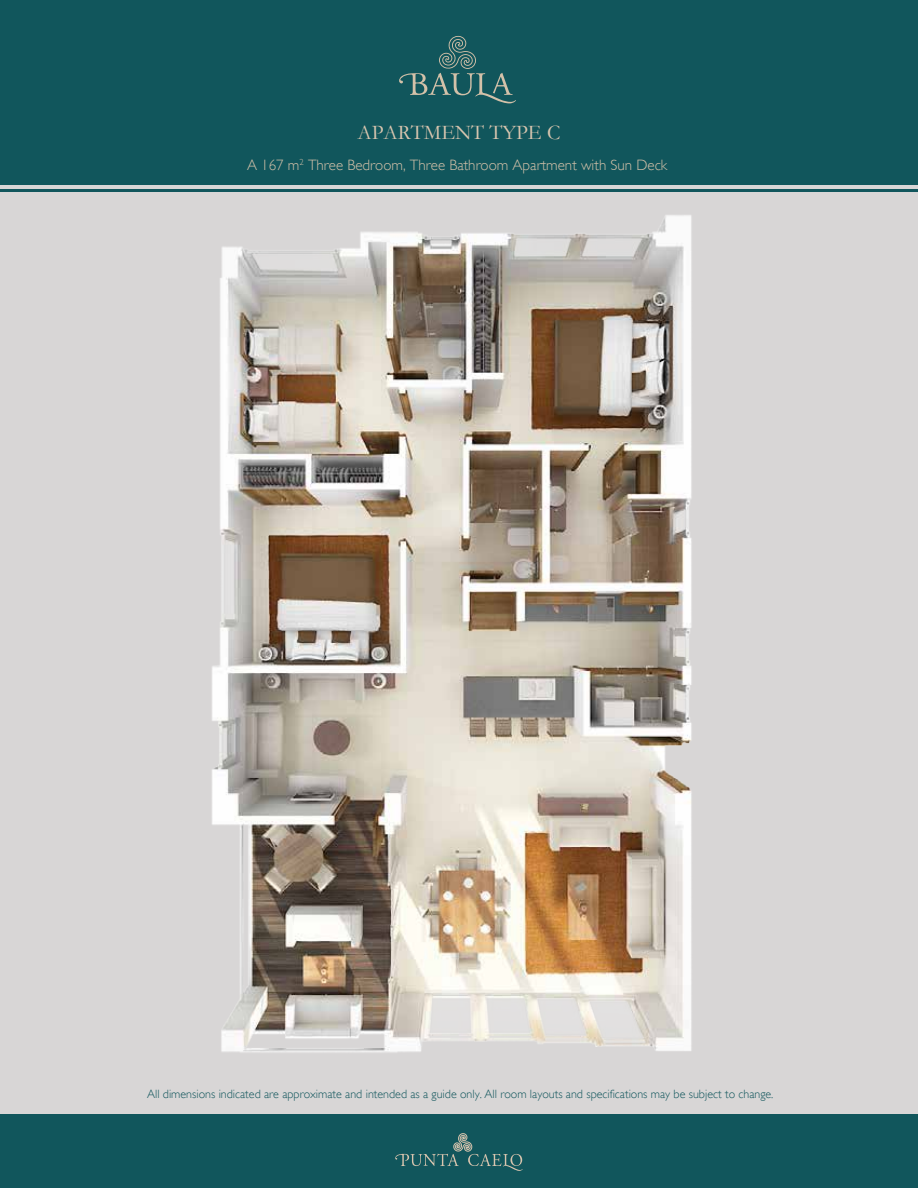
<style>
.page{position:relative;width:918px;height:1188px;background:#fff}
.page>*{position:absolute;margin:0;border:0;box-sizing:border-box;transform-origin:0 0}
.t1{font:21px "Garamond";color:#d8c5af}
.t2{font:300 15px "Gill Sans";color:#d3c1a9}
.t3{font:300 12px "Gill Sans";color:#11565c}
</style>
<div class="page">
<div style="left:0;top:0;width:918px;height:185px;background:#11565c"></div>
<div style="left:0;top:185px;width:918px;height:1003px;background:#d8d6d6"></div>
<div style="left:0;top:1114px;width:918px;height:74px;background:#11565c"></div>
<hr style="left:1px;top:189px;width:917px;height:3px;background:#11565c">
<svg style="left:399px;top:36px;width:117px;height:67px"></svg>
<svg style="left:395px;top:1133px;width:128px;height:38px"></svg>
<img style="left:212px;top:215px;width:480px;height:838px">
<h1 class="t1" style="left:358px;top:120px;width:204px">APARTMENT TYPE C</h1>
<p class="t2" style="left:247px;top:153px;width:422px">A 167 m<sup>2</sup> Three Bedroom, Three Bathroom Apartment with Sun Deck</p>
<p class="t3" style="left:147px;top:1085px;width:628px">All dimensions indicated are approximate and intended as a guide only. All room layouts and specifications may be subject to change.</p>
</div>
